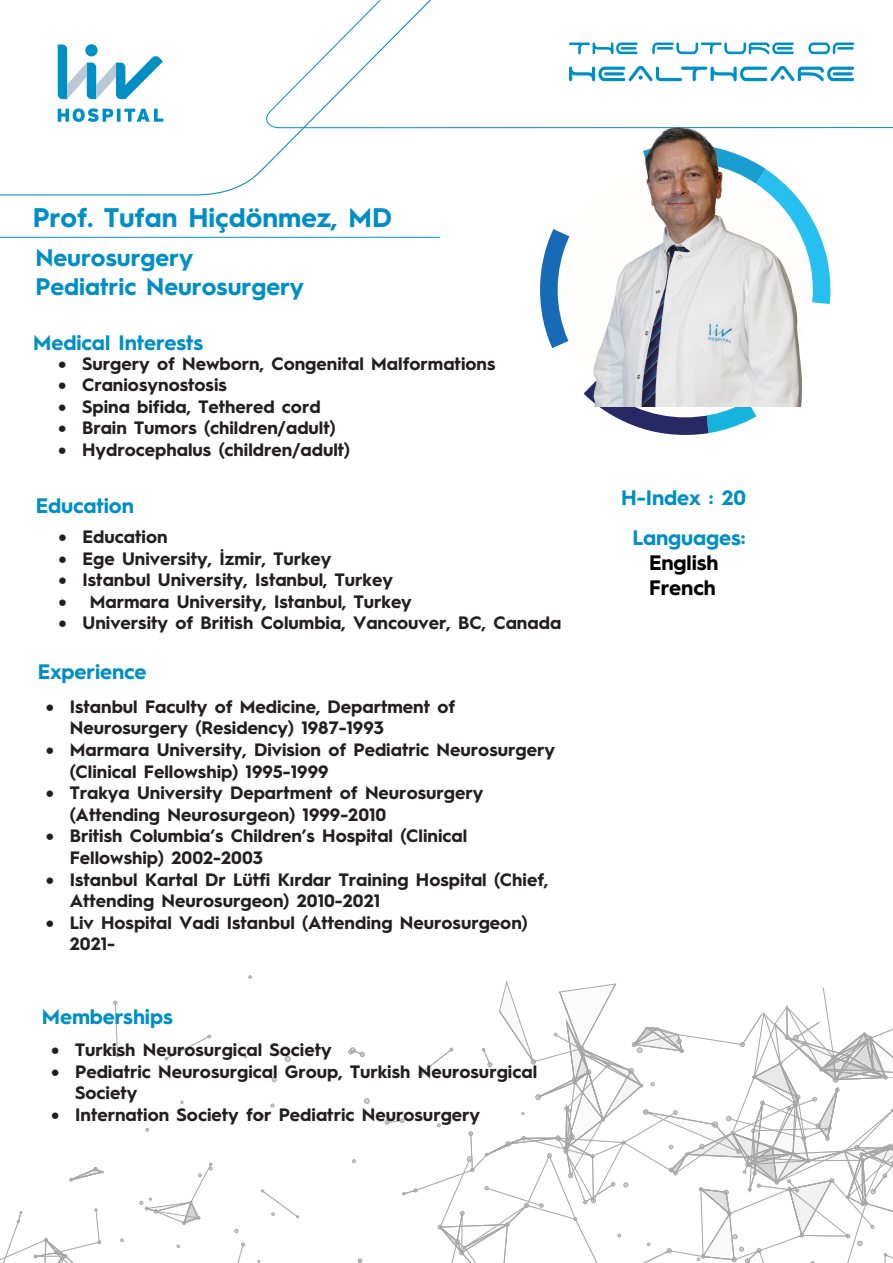
<style>
.page{position:relative;width:893px;height:1263px;background:#fff}
.page>*{position:absolute;margin:0;border:0;box-sizing:border-box;transform-origin:0 0}
.CV_Alt_Metin_Tab_Aya{font:700 27px "Hurme Geometric Sans 1";color:#008fc5}
.t1{font:700 24px/28.8px "Hurme Geometric Sans 1";color:#008fc5}
.t2{font:700 21px "Hurme Geometric Sans 1";letter-spacing:-.005em;color:#008fc5}
.t3{font:700 21px/25.2px "Hurme Geometric Sans 1";letter-spacing:-.005em;color:#000}
.t4{font:700 18px/21.6px "Hurme Geometric Sans 1";color:#231f20}
</style>
<div class="page">
<svg style="left:0;top:44px;width:453px;height:152px"></svg>
<svg style="left:0;top:44px;width:1px;height:84px"></svg>
<svg style="left:261px;top:0;width:632px;height:128px"></svg>
<svg style="left:58px;top:44px;width:105px;height:55px"></svg>
<svg style="left:58px;top:108px;width:105px;height:14px"></svg>
<svg style="left:594px;top:406px;width:162px;height:29px"></svg>
<hr style="left:0;top:237px;width:440px;height:1px;background:#008fc5">
<svg style="left:285px;top:1056px;width:5px;height:6px"></svg>
<svg style="left:352px;top:1159px;width:4px;height:4px"></svg>
<svg style="left:260px;top:1114px;width:4px;height:4px"></svg>
<svg style="left:364px;top:1098px;width:5px;height:5px"></svg>
<svg style="left:272px;top:1077px;width:4px;height:5px"></svg>
<svg style="left:348px;top:1048px;width:17px;height:9px"></svg>
<svg style="left:357px;top:1258px;width:5px;height:5px"></svg>
<svg style="left:385px;top:981px;width:508px;height:282px"></svg>
<svg style="left:235px;top:1229px;width:3px;height:4px"></svg>
<svg style="left:261px;top:1190px;width:38px;height:28px"></svg>
<svg style="left:237px;top:1243px;width:8px;height:20px"></svg>
<svg style="left:111px;top:1001px;width:8px;height:56px"></svg>
<svg style="left:165px;top:1035px;width:46px;height:25px"></svg>
<svg style="left:69px;top:1167px;width:34px;height:14px"></svg>
<svg style="left:0;top:1208px;width:101px;height:55px"></svg>
<svg style="left:140px;top:1163px;width:72px;height:61px"></svg>
<svg style="left:569px;top:43px;width:285px;height:38px"></svg>
<img style="left:504px;top:123px;width:382px;height:283px">
<p class="CV_Alt_Metin_Tab_Aya" style="left:33px;top:198px;width:361px">Prof. Tufan Hiçdönmez, MD</p>
<h2 class="t1" style="left:35px;top:242px;width:270px">Neurosurgery<br>Pediatric Neurosurgery</h2>
<p class="t2" style="left:33px;top:328px;width:172px">Medical Interests</p>
<p class="t4" style="left:58px;top:351px;width:439px">• Surgery of Newborn, Congenital Malformations</p>
<p class="t4" style="left:58px;top:373px;width:170px">• Craniosynostosis</p>
<p class="t4" style="left:58px;top:395px;width:264px">• Spina bifida, Tethered cord</p>
<p class="t4" style="left:58px;top:416px;width:279px">• Brain Tumors (children/adult)</p>
<p class="t4" style="left:58px;top:438px;width:294px">• Hydrocephalus (children/adult)</p>
<p class="t2" style="left:36px;top:491px;width:100px">Education</p>
<p class="t4" style="left:59px;top:525px;width:111px">• Education</p>
<p class="t4" style="left:59px;top:546px;width:275px">• Ege University, İzmir, Turkey</p>
<p class="t4" style="left:59px;top:568px;width:336px">• Istanbul University, Istanbul, Turkey</p>
<p class="t4" style="left:59px;top:590px;width:355px">• Marmara University, Istanbul, Turkey</p>
<p class="t4" style="left:59px;top:611px;width:504px">• University of British Columbia, Vancouver, BC, Canada</p>
<p class="t2" style="left:38px;top:657px;width:110px">Experience</p>
<p class="t4" style="left:70px;top:694px;width:387px;text-indent:-24px">• Istanbul Faculty of Medicine, Department of<br>Neurosurgery (Residency) 1987-1993</p>
<p class="t4" style="left:70px;top:738px;width:487px;text-indent:-24px">• Marmara University, Division of Pediatric Neurosurgery (Clinical Fellowship) 1995-1999</p>
<p class="t4" style="left:70px;top:781px;width:415px;text-indent:-24px">• Trakya University Department of Neurosurgery (Attending Neurosurgeon) 1999-2010</p>
<p class="t4" style="left:70px;top:824px;width:399px;text-indent:-24px">• British Columbia’s Children’s Hospital (Clinical<br>Fellowship) 2002-2003</p>
<p class="t4" style="left:70px;top:867px;width:480px;text-indent:-24px">• Istanbul Kartal Dr Lütfi Kırdar Training Hospital (Chief,<br>Attending Neurosurgeon) 2010-2021</p>
<p class="t4" style="left:70px;top:910px;width:459px;text-indent:-24px">• Liv Hospital Vadi Istanbul (Attending Neurosurgeon)<br>2021-</p>
<p class="t2" style="left:42px;top:1001px;width:132px">Memberships</p>
<p class="t4" style="left:51px;top:1038px;width:282px">• Turkish Neurosurgical Society</p>
<p class="t4" style="left:75px;top:1059px;width:464px;text-indent:-24px">• Pediatric Neurosurgical Group, Turkish Neurosurgical<br>Society</p>
<p class="t4" style="left:51px;top:1102px;width:431px">• Internation Society for Pediatric Neurosurgery</p>
<p class="t2" style="left:621px;top:483px;width:126px">H-Index : 20</p>
<p class="t2" style="left:632px;top:522px;width:115px">Languages:</p>
<p class="t3" style="left:649px;top:548px;width:71px">English<br>French</p>
</div>
